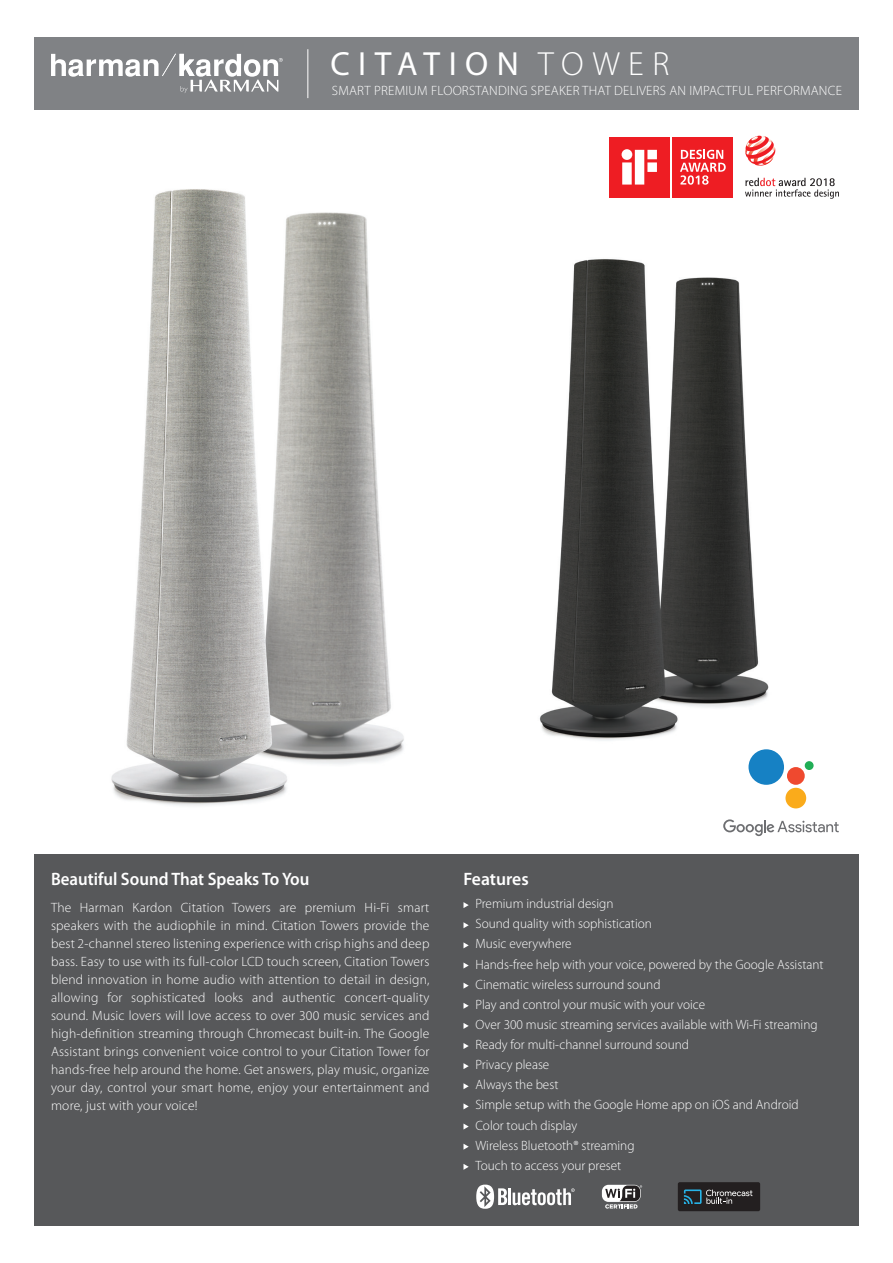
<style>
.page{position:relative;width:893px;height:1263px;background:#fff}
.page>*{position:absolute;margin:0;border:0;box-sizing:border-box;transform-origin:0 0}
.t1{font:33.6px "Myriad Pro";letter-spacing:.25em;color:#fff}
.t2{font:600 18px "Myriad Pro";color:#fff;scale:.94 1}
.t3{font:600 18px "Myriad Pro";color:#fff}
.t4{font:300 13.5px/20.1px "Myriad Pro";color:#fff;text-align:justify}
.t5{font:300 13.5px "Myriad Pro";letter-spacing:.02em;color:#fff}
.s1{font-weight:300}
</style>
<div class="page">
<img style="left:111px;top:189px;width:293px;height:617px">
<img style="left:539px;top:259px;width:243px;height:499px">
<div style="left:34px;top:37px;width:825px;height:72px;background:#808285"></div>
<hr style="left:307px;top:49px;width:1px;height:49px;background:#fff">
<svg style="left:51px;top:54px;width:232px;height:39px"></svg>
<div style="left:34px;top:855px;width:825px;height:371px;background:#57585a"></div>
<svg style="left:463px;top:902px;width:6px;height:6px"></svg>
<svg style="left:463px;top:922px;width:6px;height:6px"></svg>
<svg style="left:463px;top:942px;width:6px;height:6px"></svg>
<svg style="left:463px;top:962px;width:6px;height:6px"></svg>
<svg style="left:463px;top:983px;width:6px;height:6px"></svg>
<svg style="left:463px;top:1003px;width:6px;height:6px"></svg>
<svg style="left:463px;top:1023px;width:6px;height:6px"></svg>
<svg style="left:463px;top:1043px;width:6px;height:6px"></svg>
<svg style="left:463px;top:1063px;width:6px;height:6px"></svg>
<svg style="left:463px;top:1083px;width:6px;height:6px"></svg>
<svg style="left:463px;top:1103px;width:6px;height:6px"></svg>
<svg style="left:463px;top:1123px;width:6px;height:6px"></svg>
<svg style="left:463px;top:1144px;width:6px;height:6px"></svg>
<svg style="left:463px;top:1164px;width:6px;height:6px"></svg>
<svg style="left:476px;top:1184px;width:31px;height:25px"></svg>
<hr style="left:508px;top:1188px;width:3px;height:17px;background:#fff">
<svg style="left:513px;top:1188px;width:62px;height:17px"></svg>
<div style="left:602px;top:1185px;width:39px;height:17px;background:#fff;border-radius:7px"></div>
<svg style="left:605px;top:1185px;width:37px;height:23px"></svg>
<div style="left:678px;top:1182px;width:82px;height:29px;background:#231f20;border-radius:2px"></div>
<svg style="left:684px;top:1189px;width:69px;height:15px"></svg>
<svg style="left:606px;top:134px;width:130px;height:66px"></svg>
<div style="left:610px;top:137px;width:60px;height:60px;background:#ee1d23"></div>
<svg style="left:622px;top:149px;width:35px;height:36px"></svg>
<div style="left:673px;top:137px;width:60px;height:60px;background:#ee1d23"></div>
<svg style="left:680px;top:150px;width:46px;height:35px"></svg>
<svg style="left:723px;top:819px;width:116px;height:17px"></svg>
<div style="left:805px;top:761px;width:9px;height:9px;background:#21ae56;border-radius:50%"></div>
<div style="left:787px;top:767px;width:18px;height:18px;background:#ef492f;border-radius:50%"></div>
<div style="left:785px;top:788px;width:21px;height:20px;background:#faab1b;border-radius:50%"></div>
<div style="left:748px;top:749px;width:36px;height:36px;background:#1681c4;border-radius:50%"></div>
<svg style="left:745px;top:178px;width:94px;height:21px"></svg>
<svg style="left:745px;top:136px;width:30px;height:30px"></svg>
<h1 class="t1" style="left:330px;top:43px;width:340px">CITATION <span class="s1">TOWER</span></h1>
<p class="t5" style="left:332px;top:83px;width:512px">SMART PREMIUM FLOORSTANDING SPEAKER THAT DELIVERS AN IMPACTFUL PERFORMANCE</p>
<h2 class="t2" style="left:51px;top:869px;width:276px">Beautiful Sound That Speaks To You</h2>
<p class="t4" style="left:51px;top:898px;width:380px;line-height:18px">The Harman Kardon Citation Towers are premium Hi-Fi smart speakers with the audiophile in mind. Citation Towers provide the best 2-channel stereo listening experience with crisp highs and deep bass. Easy to use with its full-color LCD touch screen, Citation Towers blend innovation in home audio with attention to detail in design, allowing for sophisticated looks and authentic concert-quality sound. Music lovers will love access to over 300 music services and high-definition streaming through Chromecast built-in. The Google Assistant brings convenient voice control to your Citation Tower for hands-free help around the home. Get answers, play music, organize your day, control your smart home, enjoy your entertainment and more, just with your voice!</p>
<h2 class="t3" style="left:463px;top:869px;width:67px">Features</h2>
<p class="t4" style="left:475px;top:894px;width:350px;text-align:left">Premium industrial design<br>Sound quality with sophistication<br>Music everywhere<br>Hands-free help with your voice, powered by the Google Assistant Cinematic wireless surround sound<br>Play and control your music with your voice<br>Over 300 music streaming services available with Wi-Fi streaming Ready for multi-channel surround sound<br>Privacy please<br>Always the best<br>Simple setup with the Google Home app on iOS and Android Color touch display<br>Wireless Bluetooth® streaming<br>Touch to access your preset</p>
</div>
